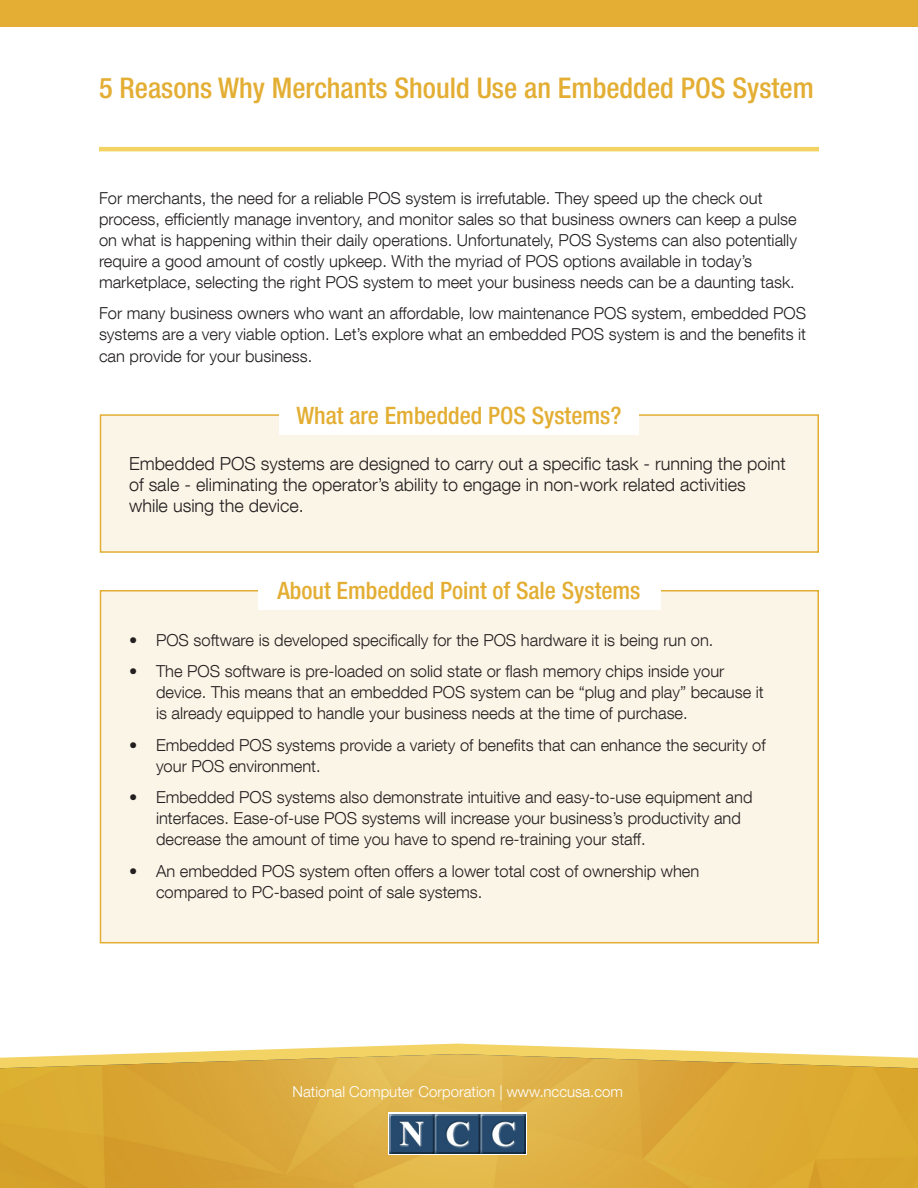
<style>
.page{position:relative;width:918px;height:1188px;background:#fff}
.page>*{position:absolute;margin:0;border:0;box-sizing:border-box;transform-origin:0 0}
.t1{font:500 condensed 28.5px "Helvetica Neue LT Com";color:#e3ae33}
.t2{font:500 condensed 24px "Helvetica Neue LT Com";color:#e3ae33}
.t3{font:300 18px/21px "Helvetica Neue LT Com";color:#231f20}
.t4{font:300 16.5px/21px "Helvetica Neue LT Com";color:#231f20}
.t5{font:300 15px "Helvetica Neue LT Com";color:#fff}
</style>
<div class="page">
<div style="left:100px;top:414px;width:719px;height:139px;background:#fbf5e7;border:2px solid #e3ae33"></div>
<svg style="left:123px;top:1044px;width:671px;height:10px"></svg>
<hr style="left:99px;top:147px;width:720px;height:4px;background:#f3d363">
<div style="left:0;top:0;width:918px;height:27px;background:#e3ae33"></div>
<img style="left:0;top:1054px;width:918px;height:134px">
<div style="left:100px;top:590px;width:719px;height:353px;background:#fbf5e7;border:2px solid #e3ae33"></div>
<div style="left:280px;top:399px;width:359px;height:35px;background:#fff"></div>
<div style="left:258px;top:574px;width:403px;height:35px;background:#fff"></div>
<svg style="left:388px;top:1113px;width:139px;height:42px"></svg>
<img style="left:390px;top:1114px;width:136px;height:39px">
<p class="t1" style="left:99px;top:71px;width:716px">5 Reasons Why Merchants Should Use an Embedded POS System</p>
<p class="t4" style="left:99px;top:187px;width:700px">For merchants, the need for a reliable POS system is irrefutable. They speed up the check out process, efficiently manage inventory, and monitor sales so that business owners can keep a pulse on what is happening within their daily operations. Unfortunately, POS Systems can also potentially require a good amount of costly upkeep. With the myriad of POS options available in today’s marketplace, selecting the right POS system to meet your business needs can be a daunting task.</p>
<p class="t4" style="left:99px;top:302px;width:709px;text-align:justify">For many business owners who want an affordable, low maintenance POS system, embedded POS systems are a very viable option. Let’s explore what an embedded POS system is and the benefits it can provide for your business.</p>
<p class="t2" style="left:296px;top:401px;width:327px">What are Embedded POS Systems?</p>
<p class="t3" style="left:129px;top:453px;width:658px">Embedded POS systems are designed to carry out a specific task - running the point of sale - eliminating the operator’s ability to engage in non-work related activities while using the device.</p>
<p class="t2" style="left:278px;top:576px;width:364px">About Embedded Point of Sale Systems</p>
<p class="t4" style="left:129px;top:629px;width:586px">• POS software is developed specifically for the POS hardware it is being run on.</p>
<p class="t4" style="left:156px;top:661px;width:609px;text-indent:-27px">• The POS software is pre-loaded on solid state or flash memory chips inside your device. This means that an embedded POS system can be “plug and play” because it is already equipped to handle your business needs at the time of purchase.</p>
<p class="t4" style="left:156px;top:734px;width:611px;text-indent:-27px">• Embedded POS systems provide a variety of benefits that can enhance the security of your POS environment.</p>
<p class="t4" style="left:156px;top:787px;width:598px;text-indent:-27px">• Embedded POS systems also demonstrate intuitive and easy-to-use equipment and interfaces. Ease-of-use POS systems will increase your business’s productivity and decrease the amount of time you have to spend re-training your staff.</p>
<p class="t4" style="left:156px;top:860px;width:545px;text-indent:-27px">• An embedded POS system often offers a lower total cost of ownership when compared to PC-based point of sale systems.</p>
<p class="t5" style="left:293px;top:1082px;width:332px">National Computer Corporation | www.nccusa.com</p>
</div>
